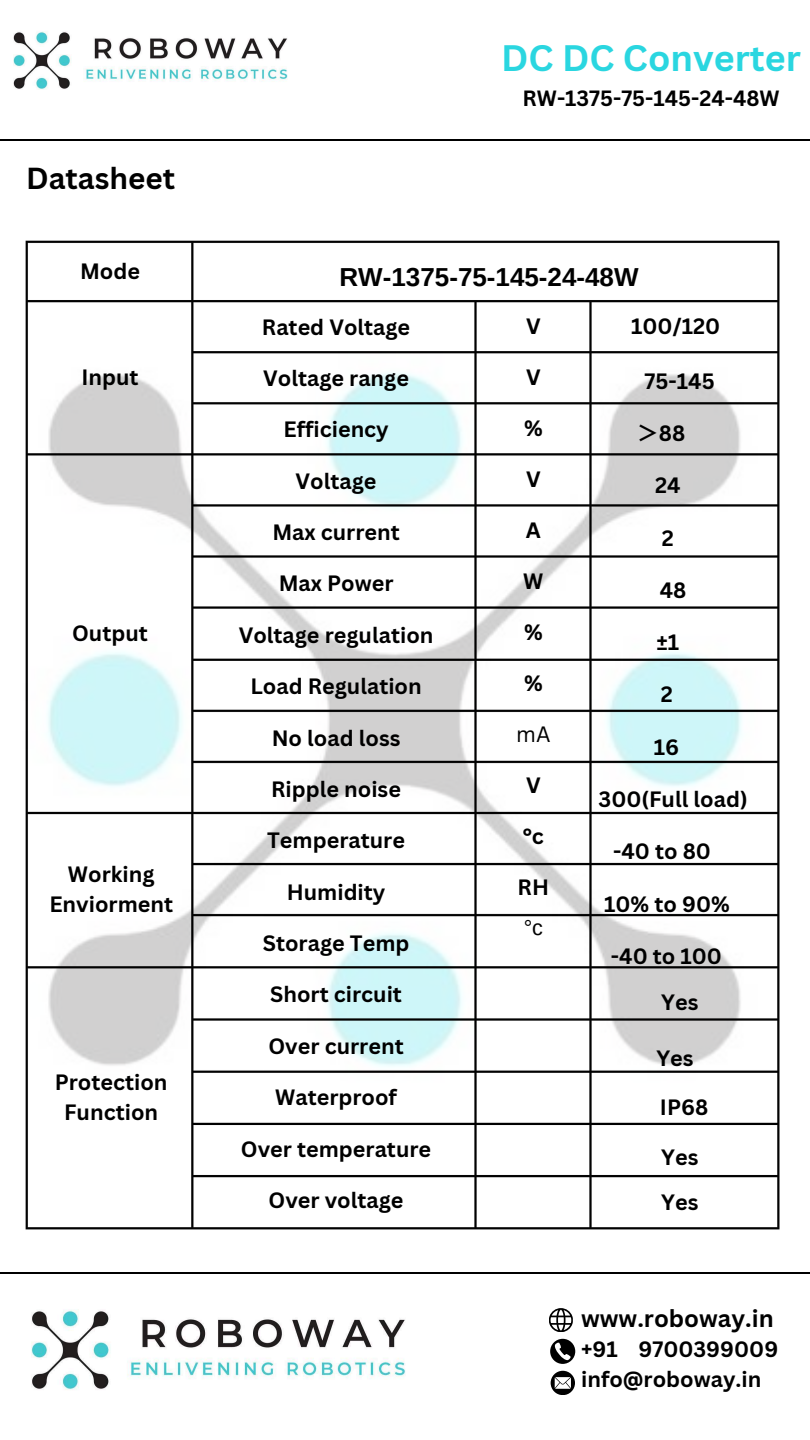
<style>
.page{position:relative;width:810px;height:1440px;background:#fff}
.page>*{position:absolute;margin:0;border:0;box-sizing:border-box;transform-origin:0 0}
.t1{font:700 35.85px "Canva Sans";color:#2ad6e0}
.t2{font:700 29.6px "Canva Sans";color:#000}
.t3{font:700 26px "Arimo";color:#000}
.t4{font:700 23.8px "Canva Sans";color:#000}
.t5{font:700 21.6px/30px "Canva Sans";color:#000}
.t6{font:21.6px "Canva Sans";color:#000}
.t7{font:700 21.5px "Canva Sans";color:#000}
.t8{font:21.5px "Arimo";color:#000}
.s1{font-family:"Noto Sans CJ Ksc"}
</style>
<div class="page">
<hr style="left:0;top:1272px;width:810px;height:2px;background:#000">
<img style="left:31px;top:1310px;width:374px;height:80px">
<hr style="left:0;top:139px;width:810px;height:2px;background:#000">
<svg style="left:549px;top:1308px;width:24px;height:24px"></svg>
<svg style="left:550px;top:1339px;width:25px;height:25px"></svg>
<svg style="left:551px;top:1371px;width:24px;height:24px"></svg>
<img style="left:13px;top:31px;width:275px;height:59px">
<img style="left:25px;top:240px;width:755px;height:990px">
<h2 class="t2" style="left:26px;top:158px;width:151px">Datasheet</h2>
<p class="t5" style="left:80px;top:256px;width:62px">Mode</p>
<p class="t5" style="left:81px;top:362px;width:59px">Input</p>
<p class="t5" style="left:72px;top:618px;width:77px">Output</p>
<p class="t5" style="left:49px;top:859px;width:125px;text-align:center">Working<br>Enviorment</p>
<p class="t5" style="left:55px;top:1066px;width:114px;text-align:center">Protection<br>Function</p>
<h1 class="t1" style="left:501px;top:33px;width:301px">DC DC Converter</h1>
<p class="t7" style="left:523px;top:83px;width:259px">RW-1375-75-145-24-48W</p>
<p class="t3" style="left:340px;top:262px;width:301px">RW-1375-75-145-24-48W</p>
<p class="t5" style="left:262px;top:311px;width:150px">Rated Voltage</p>
<p class="t5" style="left:263px;top:363px;width:147px">Voltage range</p>
<p class="t5" style="left:283px;top:414px;width:107px">Efficiency</p>
<p class="t5" style="left:296px;top:465px;width:82px">Voltage</p>
<p class="t5" style="left:272px;top:517px;width:129px">Max current</p>
<p class="t5" style="left:279px;top:568px;width:116px">Max Power</p>
<p class="t5" style="left:239px;top:619px;width:196px">Voltage regulation</p>
<p class="t5" style="left:250px;top:671px;width:173px">Load Regulation</p>
<p class="t5" style="left:272px;top:722px;width:130px">No load loss</p>
<p class="t5" style="left:271px;top:774px;width:131px">Ripple noise</p>
<p class="t5" style="left:267px;top:825px;width:139px">Temperature</p>
<p class="t5" style="left:287px;top:876px;width:100px">Humidity</p>
<p class="t5" style="left:263px;top:928px;width:148px">Storage Temp</p>
<p class="t5" style="left:270px;top:979px;width:133px">Short circuit</p>
<p class="t5" style="left:269px;top:1030px;width:137px">Over current</p>
<p class="t5" style="left:275px;top:1082px;width:123px">Waterproof</p>
<p class="t5" style="left:241px;top:1133px;width:192px">Over temperature</p>
<p class="t5" style="left:269px;top:1185px;width:136px">Over voltage</p>
<p class="t5" style="left:526px;top:311px;width:16px">V</p>
<p class="t5" style="left:526px;top:362px;width:16px">V</p>
<p class="t5" style="left:524px;top:413px;width:20px">%</p>
<p class="t5" style="left:526px;top:464px;width:16px">V</p>
<p class="t5" style="left:526px;top:515px;width:17px">A</p>
<p class="t5" style="left:523px;top:566px;width:22px">W</p>
<p class="t5" style="left:524px;top:617px;width:20px">%</p>
<p class="t5" style="left:524px;top:668px;width:20px">%</p>
<p class="t6" style="left:516px;top:719px;width:36px">mA</p>
<p class="t5" style="left:526px;top:770px;width:16px">V</p>
<p class="t5" style="left:523px;top:821px;width:23px">°c</p>
<p class="t5" style="left:518px;top:872px;width:33px">RH</p>
<p class="t8" style="left:524px;top:915px;width:21px">°c</p>
<p class="t5" style="left:631px;top:311px;width:91px">100/120</p>
<p class="t5" style="left:645px;top:365px;width:72px">75-145</p>
<p class="t5" style="left:637px;top:418px;width:50px"><span class="s1">＞</span>88</p>
<p class="t5" style="left:655px;top:470px;width:27px">24</p>
<p class="t5" style="left:662px;top:522px;width:14px">2</p>
<p class="t5" style="left:660px;top:575px;width:28px">48</p>
<p class="t5" style="left:656px;top:627px;width:24px">±1</p>
<p class="t5" style="left:661px;top:679px;width:14px">2</p>
<p class="t5" style="left:654px;top:731px;width:27px">16</p>
<p class="t5" style="left:599px;top:784px;width:151px">300(Full load)</p>
<p class="t5" style="left:613px;top:836px;width:99px">-40 to 80</p>
<p class="t5" style="left:604px;top:888px;width:127px">10% to 90%</p>
<p class="t5" style="left:661px;top:932px;width:62px;line-height:46.5px;text-indent:-50px">-40 to 100<br>Yes</p>
<p class="t5" style="left:656px;top:1042px;width:39px">Yes</p>
<p class="t5" style="left:660px;top:1092px;width:50px">IP68</p>
<p class="t5" style="left:661px;top:1134px;width:39px;line-height:44.8px">Yes<br>Yes</p>
<p class="t4" style="left:581px;top:1301px;width:194px">www.roboway.in</p>
<p class="t5" style="left:581px;top:1334px;width:199px;line-height:29.6px">+91 9700399009 info@roboway.in</p>
</div>
